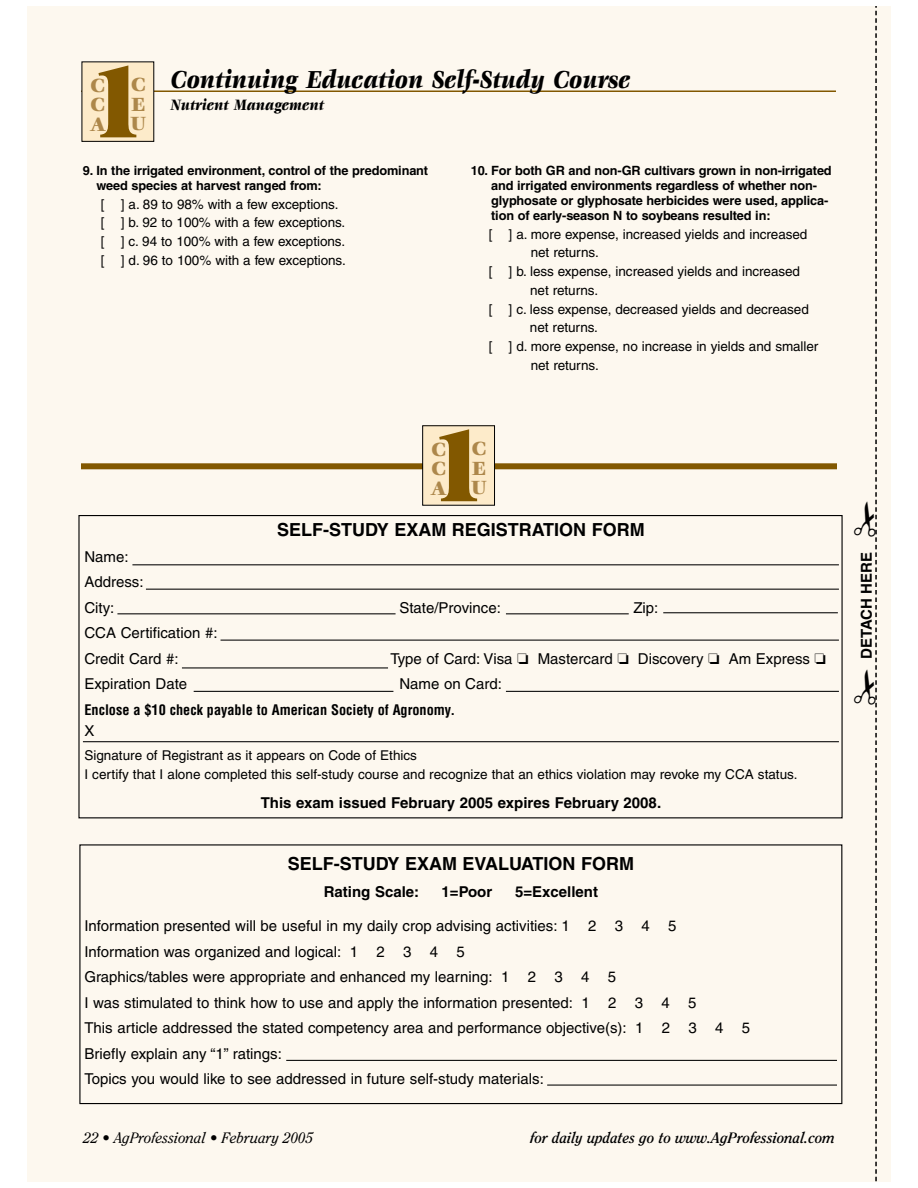
<style>
.page{position:relative;width:918px;height:1188px;background:#fff}
.page>*{position:absolute;margin:0;border:0;box-sizing:border-box;transform-origin:0 0}
.t1{font:700 108px "Benguiat";color:#825800}
.t2{font:italic 900 27px "Veljovic";color:#000;scale:.85 1}
.t3{font:900 21px/19.5px "Veljovic";color:#ad874a;text-align:justify}
.t4{font:700 18px "Helvetica";color:#000}
.t5{font:italic 900 16.5px "Veljovic";color:#000;scale:.85 1}
.t6{font:15px/25.5px "Helvetica";color:#000}
.t7{font:700 15px "Helvetica";color:#000}
.t8{font:italic 700 15px "Clearface";color:#000}
.t9{font:italic 15px "Clearface";color:#000}
.t10{font:700 condensed 14.25px "Helvetica";color:#000}
.t11{font:13.5px/18.8px "Helvetica";letter-spacing:-.005em;color:#000}
.t12{font:700 12.75px/15px "Helvetica";letter-spacing:-.01em;color:#000}
</style>
<div class="page">
<div style="left:27px;top:7px;width:864px;height:1174px;background:#fdf8ef"></div>
<div style="left:78px;top:514px;width:765px;height:591px;background:#fdf8ef"></div>
<hr style="left:81px;top:90px;width:755px;height:2px;background:#825800">
<div style="left:82px;top:62px;width:72px;height:79px;background:#fdebca"></div>
<div style="left:81px;top:463px;width:756px;height:6px;background:#825800"></div>
<div style="left:423px;top:426px;width:72px;height:79px;background:#fdebca"></div>
<div style="left:422px;top:425px;width:73px;height:81px;border:1px solid #000"></div>
<div style="left:854px;top:7px;width:23px;height:1174px;background:#fdf8ef"></div>
<h1 class="t1" style="left:80px;top:62px;width:75px">1</h1>
<h3 class="t3" style="left:90px;top:77px;width:18px">C C A</h3>
<h3 class="t3" style="left:130px;top:76px;width:18px">C E U</h3>
<h2 class="t2" style="left:171px;top:68px;width:543px">Continuing Education Self-Study Course</h2>
<p class="t5" style="left:171px;top:98px;width:182px">Nutrient Management</p>
<p class="t12" style="left:96px;top:164px;width:333px;text-indent:-13px">9. In the irrigated environment, control of the predominant weed species at harvest ranged from:</p>
<p class="t11" style="left:101px;top:196px;width:246px">[ ] a. 89 to 98% with a few exceptions.<br>[ ] b. 92 to 100% with a few exceptions. [ ] c. 94 to 100% with a few exceptions. [ ] d. 96 to 100% with a few exceptions.</p>
<p class="t12" style="left:491px;top:164px;width:342px;text-indent:-20px">10. For both GR and non-GR cultivars grown in non-irrigated and irrigated environments regardless of whether non&shy;glyphosate or glyphosate herbicides were used, applica&shy;tion of early-season N to soybeans resulted in:</p>
<p class="t11" style="left:489px;top:226px;width:320px">[ ] a. more expense, increased yields and increased</p>
<p class="t11" style="left:531px;top:245px;width:70px">net returns.</p>
<p class="t11" style="left:489px;top:263px;width:313px">[ ] b. less expense, increased yields and increased</p>
<p class="t11" style="left:530px;top:282px;width:70px">net returns.</p>
<p class="t11" style="left:489px;top:301px;width:322px">[ ] c. less expense, decreased yields and decreased</p>
<p class="t11" style="left:530px;top:320px;width:70px">net returns.</p>
<p class="t11" style="left:489px;top:338px;width:331px">[ ] d. more expense, no increase in yields and smaller</p>
<p class="t11" style="left:531px;top:357px;width:70px">net returns.</p>
<h1 class="t1" style="left:420px;top:426px;width:75px">1</h1>
<h3 class="t3" style="left:431px;top:441px;width:18px">C C A</h3>
<h3 class="t3" style="left:471px;top:440px;width:18px">C E U</h3>
<p class="t6" style="left:84px;top:545px;width:61px">Name:<br>Address:<br>City:</p>
<p class="t6" style="left:84px;top:622px;width:135px">CCA Certification #:<br>Credit Card #:</p>
<p class="t4" style="left:277px;top:524px;width:369px">SELF-STUDY EXAM REGISTRATION FORM</p>
<p class="t6" style="left:399px;top:596px;width:103px">State/Province:</p>
<p class="t6" style="left:633px;top:596px;width:27px">Zip:</p>
<p class="t6" style="left:390px;top:647px;width:437px">Type of Card: Visa ❏ Mastercard ❏ Discovery ❏ Am Express ❏</p>
<p class="t6" style="left:84px;top:673px;width:104px">Expiration Date</p>
<p class="t6" style="left:399px;top:673px;width:104px">Name on Card:</p>
<p class="t10" style="left:84px;top:704px;width:372px">Enclose a $10 check payable to American Society of Agronomy.</p>
<p class="t6" style="left:84px;top:719px;width:12px">X</p>
<p class="t11" style="left:84px;top:747px;width:715px;line-height:19.5px">Signature of Registrant as it appears on Code of Ethics<br>I certify that I alone completed this self-study course and recognize that an ethics violation may revoke my CCA status.</p>
<p class="t7" style="left:261px;top:797px;width:402px">This exam issued February 2005 expires February 2008.</p>
<p class="t4" style="left:288px;top:857px;width:348px">SELF-STUDY EXAM EVALUATION FORM</p>
<p class="t7" style="left:324px;top:886px;width:97px">Rating Scale:</p>
<p class="t7" style="left:442px;top:886px;width:52px">1=Poor</p>
<p class="t7" style="left:515px;top:886px;width:84px">5=Excellent</p>
<p class="t6" style="left:84px;top:914px;width:667px">Information presented will be useful in my daily crop advising activities: 1 2 3 4 5<br>Information was organized and logical: 1 2 3 4 5<br>Graphics/tables were appropriate and enhanced my learning: 1 2 3 4 5<br>I was stimulated to think how to use and apply the information presented: 1 2 3 4 5<br>This article addressed the stated competency area and performance objective(s): 1 2 3 4 5<br>Briefly explain any “1” ratings:<br>Topics you would like to see addressed in future self-study materials:</p>
<p class="t9" style="left:84px;top:1131px;width:231px">22 • AgProfessional • February 2005</p>
<p class="t8" style="left:531px;top:1131px;width:306px">for daily updates go to www.AgProfessional.com</p>
<p class="t7" style="left:861px;top:659px;width:108px;rotate:-90deg">DETACH HERE</p>
</div>
